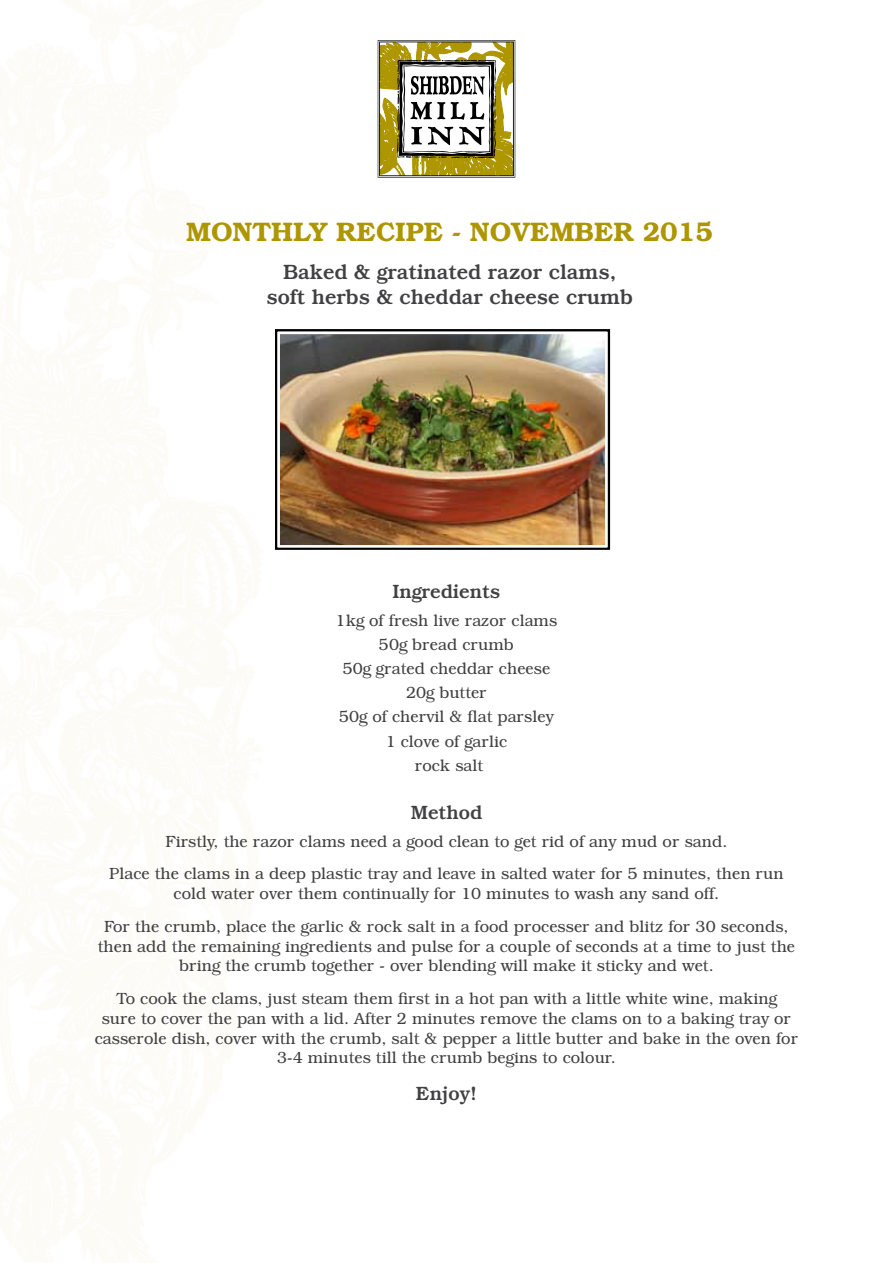
<style>
.page{position:relative;width:893px;height:1263px;background:#fff}
.page>*{position:absolute;margin:0;border:0;box-sizing:border-box;transform-origin:0 0}
.t1{font:600 27px "Bookman IT Cby BT";color:#ad9600}
.t2{font:500 21px/25.2px "Bookman IT Cby BT";color:#414042;text-align:center}
.t3{font:500 19.5px "Bookman IT Cby BT";color:#414042}
.t4{font:300 16.5px/24px "Bookman IT Cby BT";color:#414042;text-align:center}
</style>
<div class="page">
<svg style="left:378px;top:40px;width:137px;height:138px"></svg>
<div style="left:275px;top:329px;width:335px;height:221px;border:3px solid #000"></div>
<img style="left:280px;top:335px;width:325px;height:209px">
<div style="left:277px;top:332px;width:331px;height:215px;border:2px solid #fff"></div>
<h1 class="t1" style="left:186px;top:215px;width:528px">MONTHLY RECIPE - NOVEMBER 2015</h1>
<p class="t2" style="left:266px;top:259px;width:368px">Baked &amp; gratinated razor clams, soft herbs &amp; cheddar cheese crumb</p>
<p class="t3" style="left:393px;top:579px;width:109px">Ingredients</p>
<p class="t4" style="left:336px;top:609px;width:223px">1kg of fresh live razor clams<br>50g bread crumb<br>50g grated cheddar cheese<br>20g butter<br>50g of chervil &amp; flat parsley<br>1 clove of garlic<br>rock salt</p>
<p class="t3" style="left:411px;top:800px;width:73px">Method</p>
<p class="t4" style="left:109px;top:825px;width:676px;line-height:32.5px">Firstly, the razor clams need a good clean to get rid of any mud or sand.<br>Place the clams in a deep plastic tray and leave in salted water for 5 minutes, then run</p>
<p class="t4" style="left:104px;top:877px;width:686px;line-height:32.5px">cold water over them continually for 10 minutes to wash any sand off.<br>For the crumb, place the garlic &amp; rock salt in a food processer and blitz for 30 seconds,</p>
<p class="t4" style="left:98px;top:936px;width:699px;line-height:19.8px">then add the remaining ingredients and pulse for a couple of seconds at a time to just the bring the crumb together - over blending will make it sticky and wet.</p>
<p class="t4" style="left:95px;top:988px;width:705px;line-height:19.8px">To cook the clams, just steam them first in a hot pan with a little white wine, making<br>sure to cover the pan with a lid. After 2 minutes remove the clams on to a baking tray or casserole dish, cover with the crumb, salt &amp; pepper a little butter and bake in the oven for 3-4 minutes till the crumb begins to colour.</p>
<p class="t3" style="left:416px;top:1081px;width:63px">Enjoy!</p>
</div>
